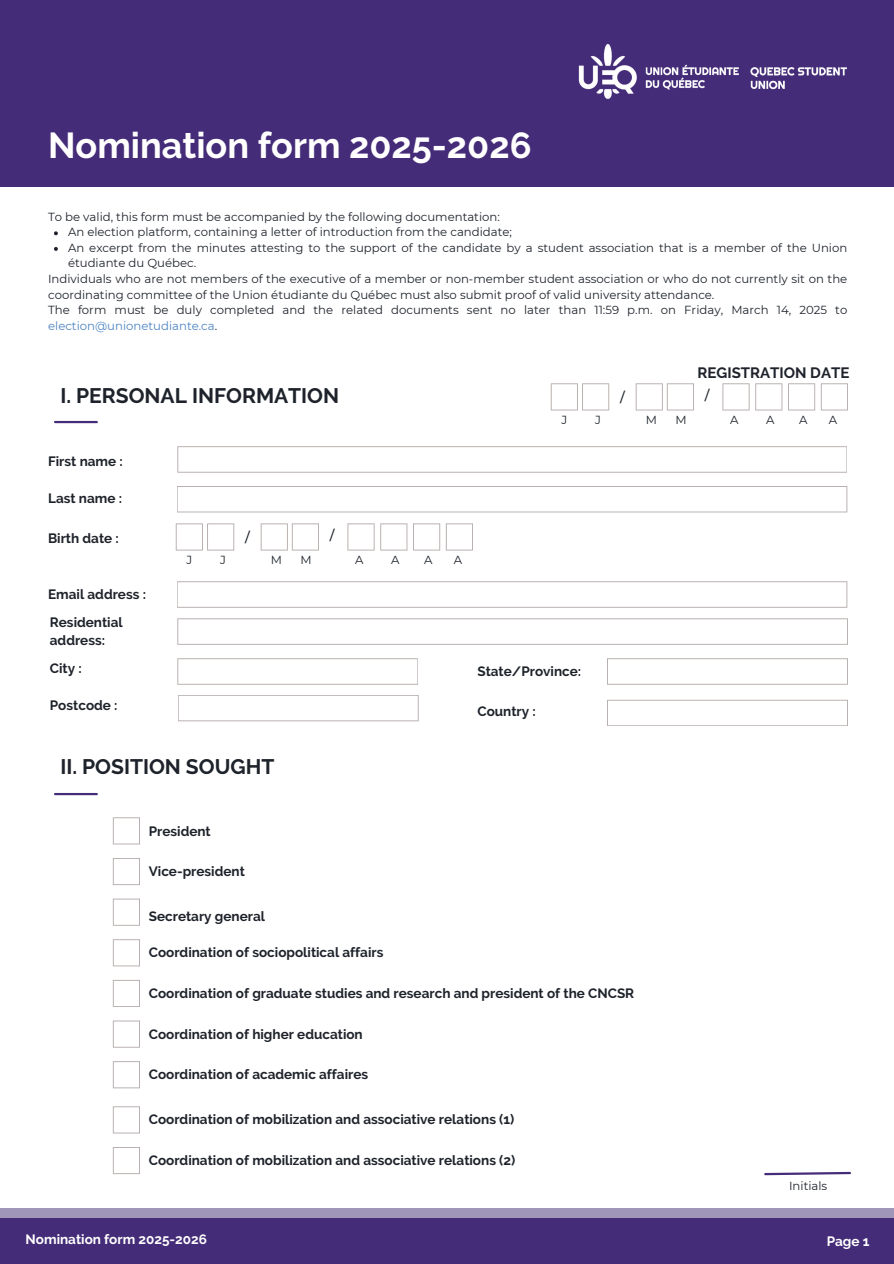
<style>
.page{position:relative;width:894px;height:1264px;background:#fff}
.page>*{position:absolute;margin:0;border:0;box-sizing:border-box;transform-origin:0 0}
.t1{font:700 36px "Raleway";color:#fff}
.t2{font:700 21px "Raleway";color:#1e232b}
.t3{font:700 15px "Raleway";color:#1e232b}
.t4{font:700 13.5px/18px "Raleway";color:#1e232b}
.t5{font:700 13.5px "Raleway";color:#fff}
.t6{font:500 13.5px "Montserrat";color:#1e232b}
.t7{font:11.7px/15.6px "Montserrat";color:#1e232b}
.s1{color:#4e84c4}
</style>
<div class="page">
<div style="left:0;top:1208px;width:893px;height:25px;background:#a096b9"></div>
<div style="left:0;top:1218px;width:893px;height:45px;background:#452c78"></div>
<div style="left:0;top:0;width:893px;height:187px;background:#452c78"></div>
<hr style="left:55px;top:793px;width:42px;height:2px;background:#452c78">
<hr style="left:55px;top:421px;width:42px;height:2px;background:#452c78">
<svg style="left:177px;top:446px;width:670px;height:26px"></svg>
<svg style="left:177px;top:486px;width:670px;height:26px"></svg>
<svg style="left:177px;top:618px;width:670px;height:26px"></svg>
<svg style="left:177px;top:658px;width:241px;height:26px"></svg>
<svg style="left:178px;top:695px;width:240px;height:26px"></svg>
<svg style="left:607px;top:658px;width:240px;height:26px"></svg>
<svg style="left:607px;top:699px;width:240px;height:27px"></svg>
<svg style="left:176px;top:523px;width:58px;height:27px"></svg>
<svg style="left:380px;top:523px;width:27px;height:27px"></svg>
<svg style="left:260px;top:523px;width:59px;height:27px"></svg>
<svg style="left:347px;top:523px;width:27px;height:27px"></svg>
<svg style="left:177px;top:581px;width:670px;height:26px"></svg>
<img style="left:578px;top:44px;width:269px;height:55px">
<svg style="left:54px;top:231px;width:4px;height:4px"></svg>
<svg style="left:54px;top:247px;width:4px;height:4px"></svg>
<svg style="left:413px;top:523px;width:60px;height:27px"></svg>
<svg style="left:113px;top:817px;width:27px;height:27px"></svg>
<svg style="left:113px;top:858px;width:27px;height:27px"></svg>
<svg style="left:113px;top:898px;width:27px;height:27px"></svg>
<svg style="left:113px;top:939px;width:27px;height:27px"></svg>
<svg style="left:113px;top:1020px;width:27px;height:27px"></svg>
<svg style="left:113px;top:1061px;width:27px;height:27px"></svg>
<svg style="left:113px;top:1106px;width:27px;height:27px"></svg>
<svg style="left:113px;top:1147px;width:27px;height:27px"></svg>
<svg style="left:113px;top:980px;width:27px;height:27px"></svg>
<svg style="left:764px;top:1171px;width:87px;height:5px"></svg>
<svg style="left:550px;top:383px;width:59px;height:27px"></svg>
<svg style="left:635px;top:383px;width:58px;height:27px"></svg>
<svg style="left:722px;top:383px;width:27px;height:27px"></svg>
<svg style="left:755px;top:383px;width:92px;height:27px"></svg>
<p class="t1" style="left:48px;top:124px;width:485px">Nomination form 2025-2026</p>
<h5 class="t7" style="left:48px;top:209px;width:453px">To be valid, this form must be accompanied by the following documentation:</h5>
<h4 class="t7" style="left:68px;top:224px;width:445px">An election platform, containing a letter of introduction from the candidate;</h4>
<h4 class="t7" style="left:68px;top:240px;width:780px">An excerpt from the minutes attesting to the support of the candidate by a student association that is a member of the Union étudiante du Québec.</h4>
<h4 class="t7" style="left:48px;top:271px;width:800px">Individuals who are not members of the executive of a member or non-member student association or who do not currently sit on the coordinating committee of the Union étudiante du Québec must also submit proof of valid university attendance.</h4>
<p class="t7" style="left:48px;top:302px;width:800px">The form must be duly completed and the related documents sent no later than 11:59 p.m. on Friday, March 14, 2025 to <span class="s1">election@unionetudiante.ca</span>.</p>
<h3 class="t2" style="left:60px;top:383px;width:280px">I. PERSONAL INFORMATION</h3>
<p class="t4" style="left:48px;top:452px;width:76px">First name :</p>
<h1 class="t4" style="left:48px;top:489px;width:75px">Last name :</h1>
<p class="t4" style="left:48px;top:529px;width:72px">Birth date :</p>
<p class="t4" style="left:48px;top:585px;width:99px">Email address :</p>
<p class="t4" style="left:50px;top:613px;width:74px">Residential address:</p>
<p class="t4" style="left:50px;top:659px;width:33px">City :</p>
<p class="t4" style="left:50px;top:696px;width:69px">Postcode :</p>
<h5 class="t6" style="left:245px;top:529px;width:6px">/</h5>
<h5 class="t6" style="left:330px;top:527px;width:6px">/</h5>
<h5 class="t7" style="left:186px;top:552px;width:7px">J</h5>
<h5 class="t7" style="left:220px;top:552px;width:7px">J</h5>
<h5 class="t7" style="left:271px;top:552px;width:13px">M</h5>
<h5 class="t7" style="left:300px;top:552px;width:13px">M</h5>
<h5 class="t7" style="left:355px;top:552px;width:10px">A</h5>
<h5 class="t7" style="left:391px;top:552px;width:10px">A</h5>
<h5 class="t7" style="left:424px;top:552px;width:10px">A</h5>
<h5 class="t7" style="left:454px;top:552px;width:10px">A</h5>
<p class="t3" style="left:697px;top:364px;width:153px">REGISTRATION DATE</p>
<h4 class="t6" style="left:620px;top:389px;width:6px">/</h4>
<h4 class="t6" style="left:704px;top:387px;width:6px">/</h4>
<h4 class="t7" style="left:561px;top:412px;width:7px">J</h4>
<h4 class="t7" style="left:595px;top:412px;width:7px">J</h4>
<h4 class="t7" style="left:645px;top:412px;width:13px">M</h4>
<h4 class="t7" style="left:675px;top:412px;width:13px">M</h4>
<h4 class="t7" style="left:730px;top:412px;width:10px">A</h4>
<h4 class="t7" style="left:766px;top:412px;width:10px">A</h4>
<h4 class="t7" style="left:798px;top:412px;width:10px">A</h4>
<h4 class="t7" style="left:828px;top:412px;width:10px">A</h4>
<h2 class="t4" style="left:477px;top:662px;width:105px">State/Province:</h2>
<p class="t4" style="left:477px;top:702px;width:60px">Country :</p>
<p class="t2" style="left:60px;top:754px;width:215px">II. POSITION SOUGHT</p>
<h4 class="t4" style="left:149px;top:822px;width:64px">President</h4>
<h4 class="t4" style="left:149px;top:862px;width:98px">Vice-president</h4>
<h4 class="t4" style="left:149px;top:906px;width:118px">Secretary general</h4>
<h4 class="t4" style="left:149px;top:943px;width:236px">Coordination of sociopolitical affairs</h4>
<h4 class="t4" style="left:149px;top:984px;width:487px">Coordination of graduate studies and research and president of the CNCSR</h4>
<h4 class="t4" style="left:149px;top:1025px;width:215px">Coordination of higher education</h4>
<h4 class="t4" style="left:149px;top:1065px;width:221px">Coordination of academic affaires</h4>
<h2 class="t4" style="left:149px;top:1110px;width:367px">Coordination of mobilization and associative relations (1)</h2>
<p class="t4" style="left:149px;top:1151px;width:368px">Coordination of mobilization and associative relations (2)</p>
<h4 class="t7" style="left:788px;top:1178px;width:40px">Initials</h4>
<h4 class="t5" style="left:26px;top:1231px;width:183px">Nomination form 2025-2026</h4>
<h4 class="t5" style="left:826px;top:1232px;width:44px">Page 1</h4>
</div>
